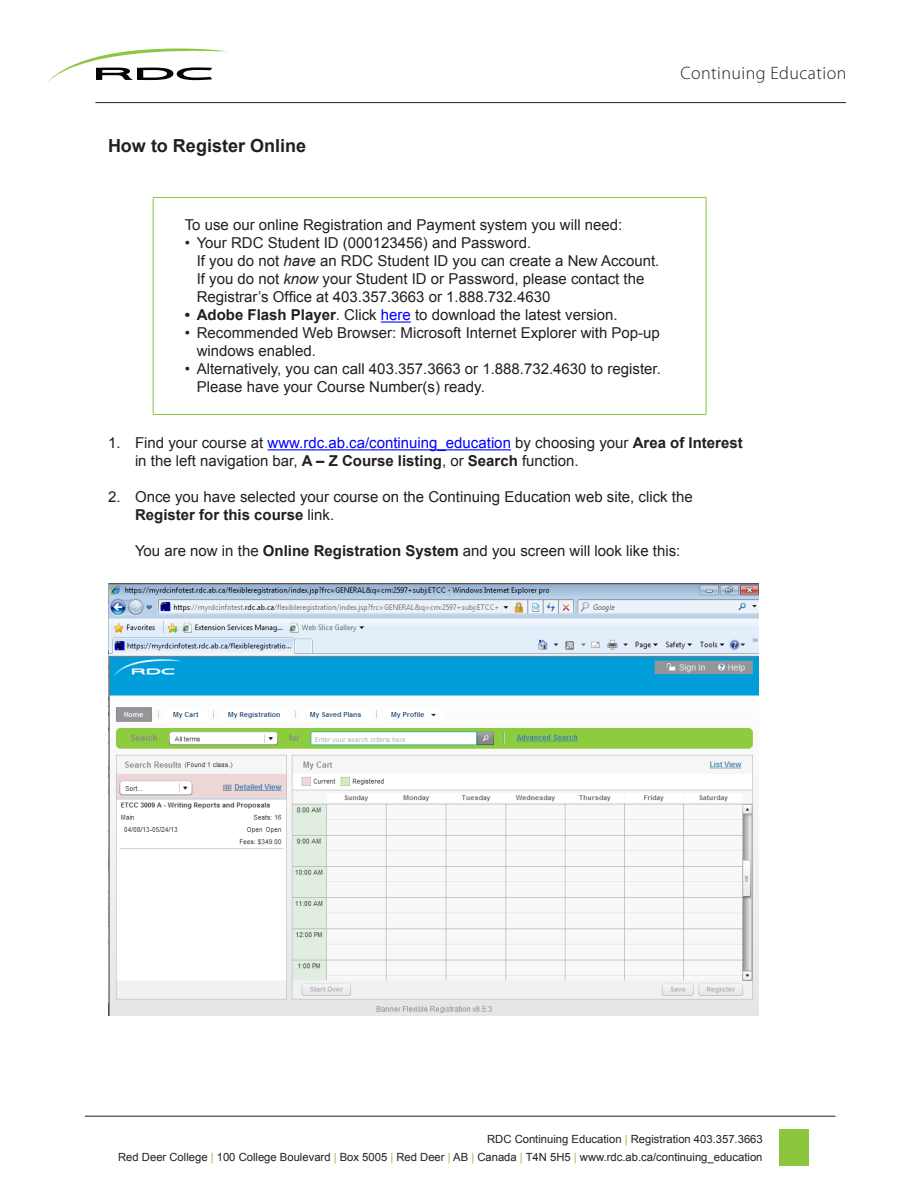
<style>
.page{position:relative;width:918px;height:1188px;background:#fff}
.page>*{position:absolute;margin:0;border:0;box-sizing:border-box;transform-origin:0 0}
.t1{font:300 18px "Myriad Pro";letter-spacing:.025em;color:#231f20}
.t2{font:700 18px "Arial";color:#231f20}
.t3{font:15px/18px "Arial";color:#231f20}
.t4{font:11.25px "Arial";color:#231f20}
.s1{font-style:italic}
.s2{font-weight:700}
.s3{color:#00f}
.s4{color:#8bc63e}
</style>
<div class="page">
<svg style="left:47px;top:48px;width:181px;height:35px"></svg>
<div style="left:779px;top:1129px;width:29px;height:36px;background:#8bc63e"></div>
<hr style="left:95px;top:102px;width:751px;height:1px;background:#231f20">
<hr style="left:85px;top:1116px;width:751px;height:1px;background:#231f20">
<hr style="left:268px;top:449px;width:243px;height:1px;background:#00f">
<hr style="left:153px;top:197px;width:553px;height:1px;background:#8bc63e">
<hr style="left:153px;top:198px;width:1px;height:216px;background:#8bc63e">
<hr style="left:706px;top:198px;width:1px;height:216px;background:#8bc63e">
<hr style="left:153px;top:414px;width:553px;height:1px;background:#8bc63e">
<hr style="left:381px;top:321px;width:30px;height:2px;background:#00f">
<img style="left:108px;top:583px;width:650px;height:432px">
<p class="t2" style="left:108px;top:134px;width:200px">How to Register Online</p>
<p class="t1" style="left:680px;top:62px;width:168px">Continuing Education</p>
<p class="t3" style="left:185px;top:216px;width:439px">To use our online Registration and Payment system you will need:</p>
<p class="t3" style="left:185px;top:234px;width:348px">• Your RDC Student ID (000123456) and Password.</p>
<p class="t3" style="left:197px;top:252px;width:464px">If you do not <span class="s1">have</span> an RDC Student ID you can create a New Account.<br>If you do not <span class="s1">know</span> your Student ID or Password, please contact the<br>Registrar’s Office at 403.357.3663 or 1.888.732.4630</p>
<p class="t3" style="left:185px;top:306px;width:435px"><span class="s2">• Adobe Flash Player</span>. Click <span class="s3">here</span> to download the latest version.</p>
<p class="t3" style="left:197px;top:324px;width:465px;text-indent:-12px">• Recommended Web Browser: Microsoft Internet Explorer with Pop-up windows enabled.</p>
<p class="t3" style="left:197px;top:360px;width:466px;text-indent:-12px">• Alternatively, you can call 403.357.3663 or 1.888.732.4630 to register.<br>Please have your Course Number(s) ready.</p>
<p class="t3" style="left:135px;top:434px;width:609px;text-indent:-27px">1. Find your course at <span class="s3">www.rdc.ab.ca/continuing_education</span> by choosing your <span class="s2">Area of Interest </span>in the left navigation bar, <span class="s2">A – Z Course listing</span>, or <span class="s2">Search</span> function.</p>
<p class="t3" style="left:135px;top:488px;width:559px;text-indent:-27px">2. Once you have selected your course on the Continuing Education web site, click the<br><span class="s2">Register for this course</span> link.</p>
<p class="t3" style="left:135px;top:542px;width:547px">You are now in the <span class="s2">Online Registration System</span> and you screen will look like this:</p>
<p class="t4" style="left:487px;top:1132px;width:277px">RDC Continuing Education <span class="s4">|</span> Registration 403.357.3663</p>
<p class="t4" style="left:118px;top:1150px;width:646px">Red Deer College <span class="s4">|</span> 100 College Boulevard <span class="s4">|</span> Box 5005 <span class="s4">|</span> Red Deer <span class="s4">|</span> AB <span class="s4">|</span> Canada <span class="s4">|</span> T4N 5H5 <span class="s4">|</span> www.rdc.ab.ca/continuing_education</p>
</div>
